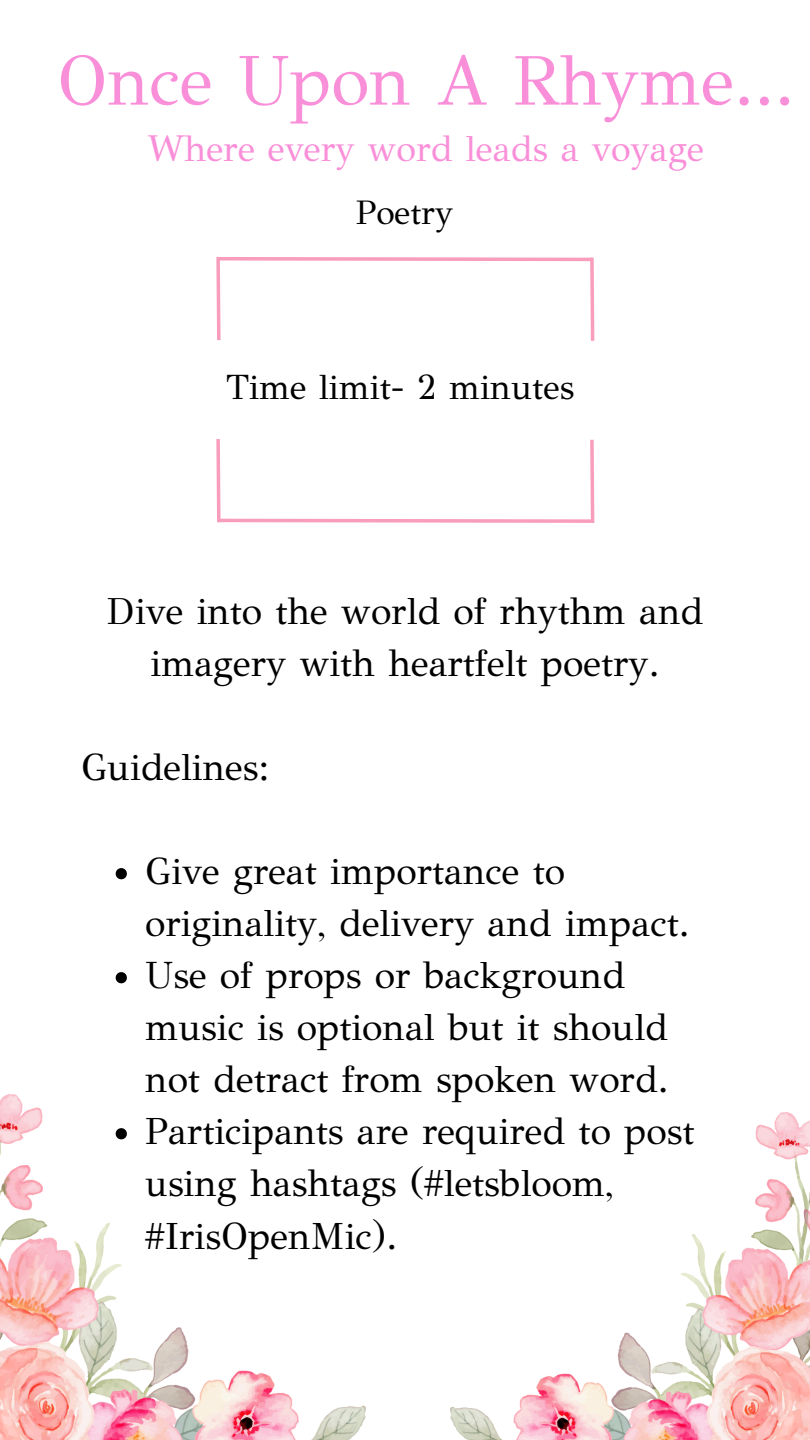
<style>
.page{position:relative;width:810px;height:1440px;background:#fff}
.page>*{position:absolute;margin:0;border:0;box-sizing:border-box;transform-origin:0 0}
.t1{font:70.3px "GFS Didot";color:#fa8fd9}
.t2{font:37.8px/52px "GFS Didot";color:#000}
.t3{font:36.3px "GFS Didot";color:#fa8fd9}
.t4{font:35.1px "GFS Didot";color:#000}
.t5{font:34px "GFS Didot";color:#000}
</style>
<div class="page">
<svg style="left:216px;top:257px;width:378px;height:84px"></svg>
<svg style="left:216px;top:439px;width:378px;height:84px"></svg>
<img style="left:0;top:1095px;width:365px;height:345px">
<svg style="left:116px;top:868px;width:11px;height:11px"></svg>
<svg style="left:116px;top:972px;width:11px;height:11px"></svg>
<svg style="left:116px;top:1128px;width:11px;height:11px"></svg>
<img style="left:450px;top:1113px;width:360px;height:327px">
<p class="t1" style="left:57px;top:38px;width:739px">Once Upon A Rhyme...</p>
<p class="t3" style="left:148px;top:127px;width:558px">Where every word leads a voyage</p>
<p class="t5" style="left:356px;top:192px;width:99px">Poetry</p>
<h1 class="t4" style="left:226px;top:366px;width:350px">Time limit- 2 minutes</h1>
<p class="t2" style="left:107px;top:586px;width:598px;text-align:center">Dive into the world of rhythm and imagery with heartfelt poetry.</p>
<p class="t2" style="left:81px;top:742px;width:190px">Guidelines:</p>
<h2 class="t2" style="left:145px;top:846px;width:546px">Give great importance to originality, delivery and impact.</h2>
<h2 class="t2" style="left:145px;top:950px;width:525px">Use of props or background music is optional but it should not detract from spoken word.</h2>
<h2 class="t2" style="left:145px;top:1106px;width:551px">Participants are required to post using hashtags (#letsbloom, #IrisOpenMic).</h2>
</div>
